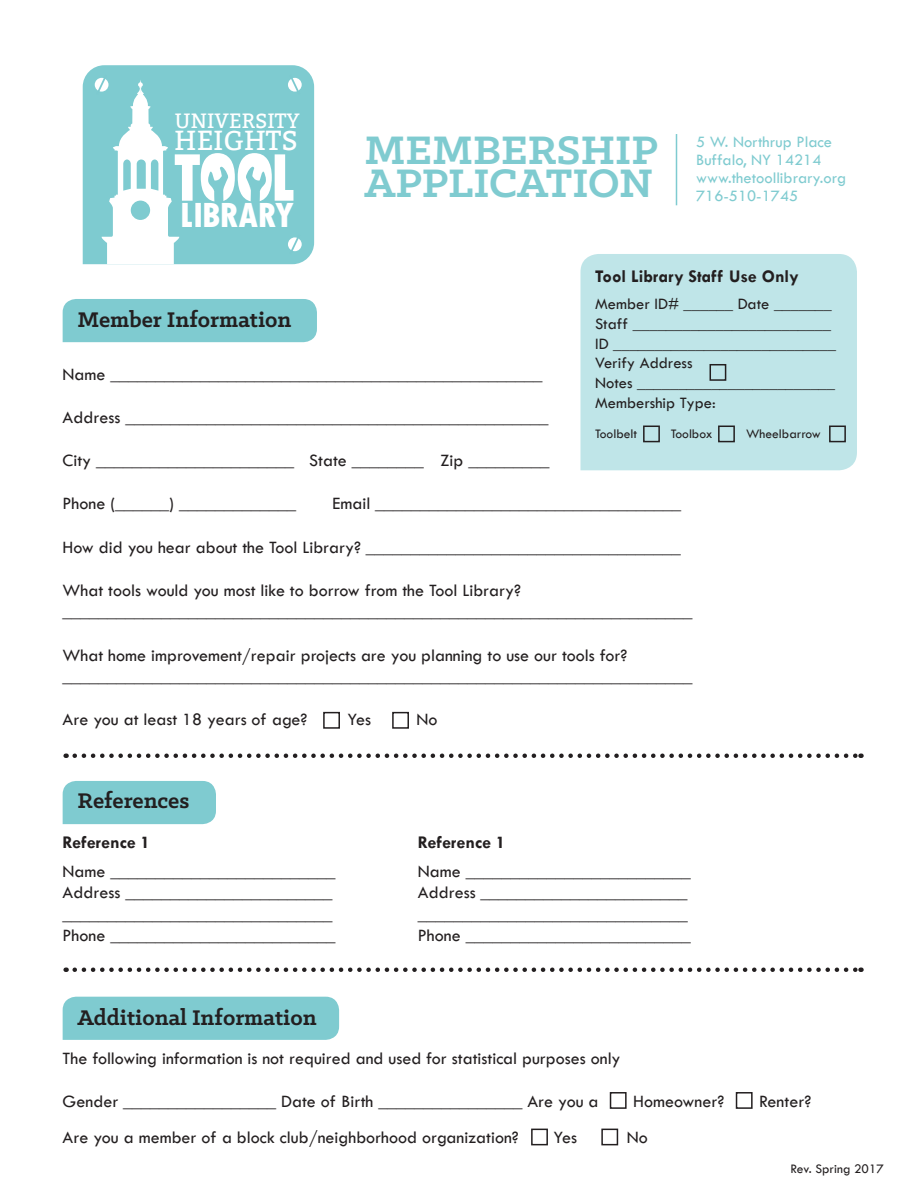
<style>
.page{position:relative;width:918px;height:1188px;background:#fff}
.page>*{position:absolute;margin:0;border:0;box-sizing:border-box;transform-origin:0 0}
.t1{font:800 condensed 71.1px "Tw Cen";color:#fff}
.t2{font:700 45px/33px "Klinic Slab";color:#7fcbd0}
.t3{font:800 condensed 36.6px "Tw Cen";letter-spacing:-.02em;color:#fff}
.t4{font:27.45px "Bitter";color:#fff}
.t5{font:700 24px "Klinic Slab";color:#231f20}
.t6{font:20.7px "Bitter";color:#fff}
.t7{font:18px "Tw Cen";color:#231f20}
.t8{font:700 18px "Tw Cen";color:#231f20}
.t9{font:16.5px "Tw Cen";color:#231f20}
.t10{font:16.5px/18px "Tw Cen";color:#7fcbd0}
.t11{font:13.5px "Tw Cen";color:#231f20}
</style>
<div class="page">
<div style="left:83px;top:65px;width:231px;height:199px;background:#7ecbd0"></div>
<svg style="left:209px;top:159px;width:17px;height:35px"></svg>
<svg style="left:208px;top:163px;width:20px;height:39px"></svg>
<svg style="left:248px;top:159px;width:17px;height:35px"></svg>
<svg style="left:246px;top:163px;width:20px;height:39px"></svg>
<svg style="left:95px;top:73px;width:84px;height:191px"></svg>
<svg style="left:288px;top:73px;width:14px;height:24px"></svg>
<svg style="left:288px;top:232px;width:14px;height:24px"></svg>
<hr style="left:676px;top:134px;width:1px;height:71px;background:#7fcbd0">
<div style="left:63px;top:299px;width:254px;height:43px;background:#7fcbd0"></div>
<div style="left:63px;top:781px;width:153px;height:43px;background:#7fcbd0"></div>
<div style="left:63px;top:997px;width:276px;height:43px;background:#7fcbd0"></div>
<svg style="left:75px;top:754px;width:787px;height:4px"></svg>
<svg style="left:75px;top:968px;width:787px;height:4px"></svg>
<div style="left:580px;top:254px;width:277px;height:216px;background:#bfe5e8"></div>
<div style="left:710px;top:364px;width:16px;height:17px;border:2px solid #231f20"></div>
<div style="left:643px;top:426px;width:17px;height:16px;border:2px solid #231f20"></div>
<div style="left:323px;top:712px;width:17px;height:17px;border:2px solid #231f20"></div>
<div style="left:610px;top:1092px;width:17px;height:17px;border:2px solid #231f20"></div>
<div style="left:531px;top:1129px;width:17px;height:16px;border:2px solid #231f20"></div>
<div style="left:601px;top:1129px;width:17px;height:16px;border:2px solid #231f20"></div>
<div style="left:392px;top:712px;width:17px;height:17px;border:2px solid #231f20"></div>
<div style="left:736px;top:1092px;width:17px;height:17px;border:2px solid #231f20"></div>
<div style="left:718px;top:426px;width:17px;height:16px;border:2px solid #231f20"></div>
<div style="left:829px;top:426px;width:17px;height:16px;border:2px solid #231f20"></div>
<p class="t6" style="left:174px;top:109px;width:127px">UNIVERSITY</p>
<h3 class="t4" style="left:175px;top:125px;width:125px">HEIGHTS</h3>
<h2 class="t2" style="left:365px;top:132px;width:295px">MEMBERSHIP<br>APPLICATION</h2>
<p class="t10" style="left:696px;top:133px;width:152px">5 W. Northrup Place<br>Buffalo, NY 14214 www.thetoollibrary.org<br>716-510-1745</p>
<h1 class="t1" style="left:173px;top:136px;width:124px">TOOL</h1>
<h3 class="t3" style="left:180px;top:194px;width:116px">LIBRARY</h3>
<p class="t8" style="left:595px;top:266px;width:205px">Tool Library Staff Use Only</p>
<p class="t9" style="left:595px;top:294px;width:238px">Member ID# ______ Date _______</p>
<p class="t9" style="left:595px;top:314px;width:237px">Staff ________________________</p>
<p class="t9" style="left:595px;top:333px;width:242px">ID ___________________________</p>
<p class="t9" style="left:595px;top:353px;width:99px">Verify Address</p>
<p class="t9" style="left:595px;top:373px;width:242px">Notes ________________________</p>
<p class="t9" style="left:595px;top:393px;width:122px">Membership Type:</p>
<p class="t11" style="left:595px;top:425px;width:44px">Toolbelt</p>
<p class="t11" style="left:671px;top:425px;width:43px">Toolbox</p>
<p class="t11" style="left:746px;top:425px;width:76px">Wheelbarrow</p>
<p class="t5" style="left:78px;top:304px;width:215px">Member Information</p>
<p class="t7" style="left:63px;top:363px;width:481px">Name ________________________________________________</p>
<p class="t7" style="left:63px;top:406px;width:487px">Address _______________________________________________</p>
<p class="t7" style="left:63px;top:450px;width:488px">City ______________________ State ________ Zip _________</p>
<p class="t7" style="left:63px;top:493px;width:235px">Phone (______) _____________</p>
<p class="t7" style="left:333px;top:493px;width:350px">Email __________________________________</p>
<p class="t7" style="left:63px;top:536px;width:620px">How did you hear about the Tool Library? ___________________________________</p>
<p class="t7" style="left:63px;top:579px;width:460px">What tools would you most like to borrow from the Tool Library?</p>
<p class="t7" style="left:63px;top:601px;width:632px">______________________________________________________________________</p>
<p class="t7" style="left:63px;top:644px;width:566px">What home improvement/repair projects are you planning to use our tools for?</p>
<p class="t7" style="left:63px;top:666px;width:632px">______________________________________________________________________</p>
<p class="t7" style="left:63px;top:709px;width:246px">Are you at least 18 years of age?</p>
<p class="t7" style="left:348px;top:709px;width:25px">Yes</p>
<p class="t7" style="left:416px;top:709px;width:23px">No</p>
<p class="t5" style="left:78px;top:785px;width:113px">References</p>
<p class="t8" style="left:63px;top:832px;width:89px">Reference 1</p>
<p class="t7" style="left:63px;top:860px;width:274px">Name _________________________</p>
<p class="t7" style="left:63px;top:882px;width:271px">Address _______________________</p>
<p class="t7" style="left:63px;top:903px;width:271px">______________________________</p>
<p class="t7" style="left:63px;top:925px;width:274px">Phone _________________________</p>
<p class="t5" style="left:78px;top:1001px;width:241px">Additional Information</p>
<p class="t8" style="left:418px;top:832px;width:89px">Reference 1</p>
<p class="t7" style="left:418px;top:860px;width:274px">Name _________________________</p>
<p class="t7" style="left:418px;top:882px;width:271px">Address _______________________</p>
<p class="t7" style="left:418px;top:903px;width:271px">______________________________</p>
<p class="t7" style="left:418px;top:925px;width:274px">Phone _________________________</p>
<p class="t7" style="left:63px;top:1048px;width:560px">The following information is not required and used for statistical purposes only</p>
<p class="t7" style="left:63px;top:1091px;width:537px">Gender _________________ Date of Birth ________________ Are you a</p>
<p class="t7" style="left:633px;top:1091px;width:93px">Homeowner?</p>
<p class="t7" style="left:759px;top:1091px;width:54px">Renter?</p>
<p class="t7" style="left:63px;top:1126px;width:458px">Are you a member of a block club/neighborhood organization?</p>
<p class="t7" style="left:554px;top:1126px;width:25px">Yes</p>
<p class="t7" style="left:627px;top:1126px;width:23px">No</p>
<p class="t11" style="left:791px;top:1161px;width:95px">Rev. Spring 2017</p>
</div>
